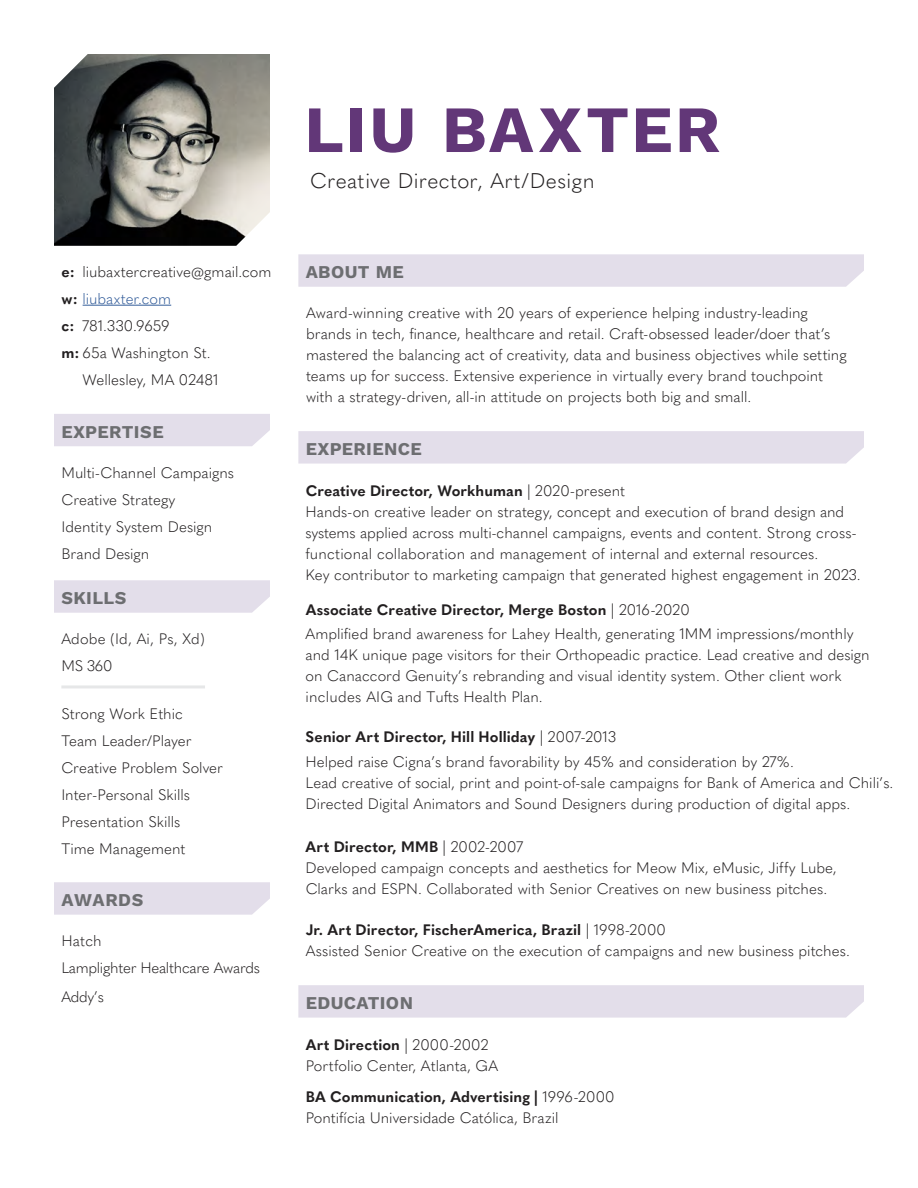
<style>
.page{position:relative;width:918px;height:1188px;background:#fff}
.page>*{position:absolute;margin:0;border:0;box-sizing:border-box;transform-origin:0 0}
.t1{font:66px "Work Sans";letter-spacing:.03em;color:#623778}
.t2{font:300 21px "Quasimoda";letter-spacing:.02em;color:#221f20}
.t3{font:18px "Work Sans";letter-spacing:.02em;color:#6d6e71}
.t4{font:300 15px/21px "Quasimoda";color:#221f20}
.t5{font:700 15px "Quasimoda";letter-spacing:.005em;color:#221f20}
.t6{font:300 15px/28.7px "Quasimoda";letter-spacing:-.02em;color:#221f20}
.t7{font:300 15px "Quasimoda";letter-spacing:.02em;color:#221f20}
.s1{font-weight:700}
.s2{color:#325c99}
.s3{font-weight:300}
</style>
<div class="page">
<div style="left:54px;top:414px;width:216px;height:32px;background:#e3deea"></div>
<svg style="left:54px;top:580px;width:216px;height:33px"></svg>
<div style="left:298px;top:431px;width:566px;height:33px;background:#e3deea"></div>
<div style="left:298px;top:254px;width:566px;height:33px;background:#e3deea"></div>
<div style="left:298px;top:985px;width:566px;height:33px;background:#e3deea"></div>
<hr style="left:83px;top:305px;width:88px;height:1px;background:#325c99">
<div style="left:54px;top:882px;width:216px;height:33px;background:#e3deea"></div>
<img style="left:54px;top:54px;width:216px;height:192px">
<hr style="left:61px;top:685px;width:144px;height:3px;background:#e6e7e8">
<p class="t4" style="left:83px;top:260px;width:190px">liubaxtercreative@gmail.com</p>
<p class="t7" style="left:83px;top:314px;width:89px">781.330.9659</p>
<p class="t4" style="left:61px;top:257px;width:151px;line-height:27px"><span class="s1">e:<br>w:</span> <span class="s2">liubaxter.com<br></span><span class="s1">c:<br>m:</span> 65a Washington St.</p>
<p class="t4" style="left:83px;top:368px;width:137px">Wellesley, MA 02481</p>
<p class="t3" style="left:61px;top:418px;width:104px">EXPERTISE</p>
<p class="t4" style="left:61px;top:458px;width:174px;line-height:27px">Multi-Channel Campaigns<br>Creative Strategy<br>Identity System Design<br>Brand Design</p>
<p class="t3" style="left:61px;top:584px;width:67px">SKILLS</p>
<p class="t4" style="left:61px;top:627px;width:145px">Adobe (Id, Ai, Ps, Xd)</p>
<p class="t4" style="left:61px;top:654px;width:53px">MS 360</p>
<p class="t4" style="left:61px;top:700px;width:163px;line-height:27px">Strong Work Ethic<br>Team Leader/Player<br>Creative Problem Solver<br>Inter-Personal Skills<br>Presentation Skills<br>Time Management</p>
<p class="t3" style="left:61px;top:886px;width:84px">AWARDS</p>
<p class="t4" style="left:61px;top:929px;width:42px">Hatch</p>
<p class="t6" style="left:61px;top:953px;width:200px">Lamplighter Healthcare Awards<br>Addy’s</p>
<h1 class="t1" style="left:304px;top:79px;width:418px">LIU BAXTER</h1>
<h2 class="t2" style="left:310px;top:165px;width:286px">Creative Director, Art/Design</h2>
<p class="t3" style="left:306px;top:258px;width:100px">ABOUT ME</p>
<p class="t4" style="left:306px;top:301px;width:542px">Award-winning creative with 20 years of experience helping industry-leading brands in tech, finance, healthcare and retail. Craft-obsessed leader/doer that’s mastered the balancing act of creativity, data and business objectives while setting teams up for success. Extensive experience in virtually every brand touchpoint with a strategy-driven, all-in attitude on projects both big and small.</p>
<p class="t3" style="left:306px;top:435px;width:117px">EXPERIENCE</p>
<p class="t5" style="left:306px;top:479px;width:321px">Creative Director, Workhuman <span class="s3">| 2020-present</span></p>
<p class="t4" style="left:306px;top:500px;width:557px">Hands-on creative leader on strategy, concept and execution of brand design and systems applied across multi-channel campaigns, events and content. Strong cross&shy;functional collaboration and management of internal and external resources.<br>Key contributor to marketing campaign that generated highest engagement in 2023.</p>
<p class="t5" style="left:306px;top:598px;width:386px">Associate Creative Director, Merge Boston <span class="s3">| 2016-2020</span></p>
<p class="t4" style="left:306px;top:622px;width:566px">Amplified brand awareness for Lahey Health, generating 1MM impressions/monthly and 14K unique page visitors for their Orthopeadic practice. Lead creative and design on Canaccord Genuity’s rebranding and visual identity system. Other client work includes AIG and Tufts Health Plan.</p>
<p class="t5" style="left:306px;top:725px;width:312px">Senior Art Director, Hill Holliday <span class="s3">| 2007-2013</span></p>
<p class="t4" style="left:306px;top:750px;width:589px">Helped raise Cigna’s brand favorability by 45% and consideration by 27%.<br>Lead creative of social, print and point-of-sale campaigns for Bank of America and Chili’s.<br>Directed Digital Animators and Sound Designers during production of digital apps.</p>
<p class="t4" style="left:306px;top:835px;width:533px"><span class="s1">Art Director, MMB</span> | 2002-2007<br>Developed campaign concepts and aesthetics for Meow Mix, eMusic, Jiffy Lube,<br>Clarks and ESPN. Collaborated with Senior Creatives on new business pitches.</p>
<p class="t4" style="left:306px;top:918px;width:546px"><span class="s1">Jr. Art Director, FischerAmerica, Brazil</span> | 1998-2000<br>Assisted Senior Creative on the execution of campaigns and new business pitches.</p>
<p class="t3" style="left:306px;top:989px;width:109px">EDUCATION</p>
<p class="t4" style="left:306px;top:1034px;width:194px"><span class="s1">Art Direction</span> | 2000-2002<br>Portfolio Center, Atlanta, GA</p>
<p class="t4" style="left:306px;top:1085px;width:310px"><span class="s1">BA Communication, Advertising |</span> 1996-2000<br>Pontifícia Universidade Católica, Brazil</p>
</div>
